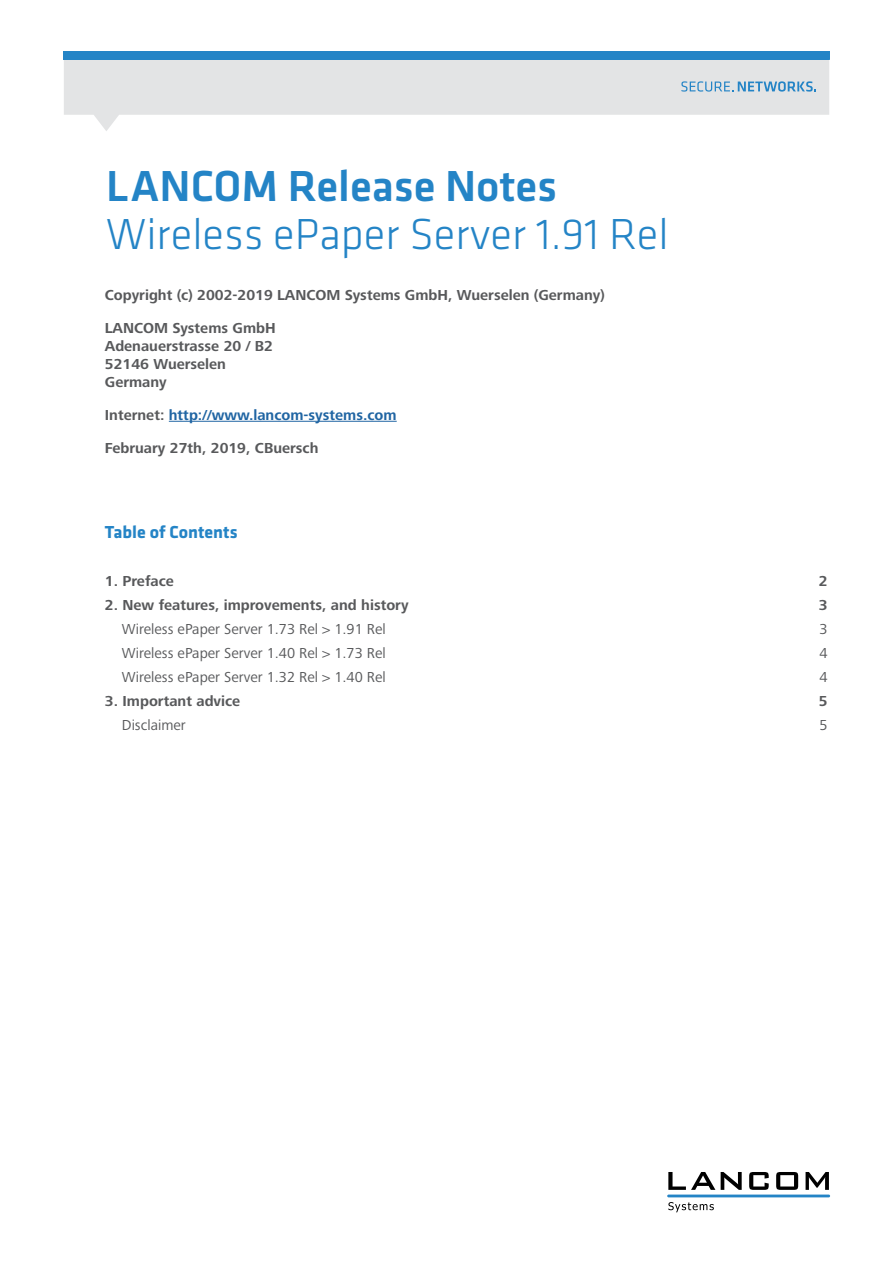
<style>
.page{position:relative;width:893px;height:1263px;background:#fff}
.page>*{position:absolute;margin:0;border:0;box-sizing:border-box;transform-origin:0 0}
.t1{font:300 45px "Klavika Basic";color:#2484c6}
.t2{font:500 45px "Klavika Basic";color:#2484c6}
.t3{font:700 18px "Klavika Basic";color:#2484c6}
.t4{font:700 15px/32.8px "Frutiger Next Pro";color:#58595b}
.t5{font:15px "Frutiger Next Pro";color:#58595b}
.s1{color:#2065a3}
</style>
<div class="page">
<svg style="left:668px;top:1172px;width:47px;height:18px"></svg>
<svg style="left:721px;top:1172px;width:21px;height:18px"></svg>
<svg style="left:749px;top:1172px;width:20px;height:18px"></svg>
<svg style="left:776px;top:1172px;width:22px;height:18px"></svg>
<svg style="left:806px;top:1172px;width:23px;height:18px"></svg>
<svg style="left:668px;top:1202px;width:46px;height:10px"></svg>
<hr style="left:667px;top:1194px;width:163px;height:3px;background:#2484c6">
<svg style="left:64px;top:60px;width:765px;height:71px;fill:#e3e4e5"></svg>
<div style="left:64px;top:51px;width:765px;height:9px;background:#2484c6"></div>
<hr style="left:169px;top:421px;width:228px;height:1px;background:#2065a3">
<svg style="left:681px;top:81px;width:135px;height:11px"></svg>
<h1 class="t2" style="left:106px;top:155px;width:453px">LANCOM Release Notes</h1>
<h1 class="t1" style="left:106px;top:207px;width:564px">Wireless ePaper Server 1.91 Rel</h1>
<p class="t4" style="left:105px;top:279px;width:501px">Copyright (c) 2002-2019 LANCOM Systems GmbH, Wuerselen (Germany)<br>LANCOM Systems GmbH</p>
<p class="t4" style="left:105px;top:337px;width:170px;line-height:18px">Adenauerstrasse 20 / B2<br>52146 Wuerselen<br>Germany</p>
<p class="t4" style="left:105px;top:398px;width:293px">Internet: <span class="s1">http://www.lancom-systems.com<br></span>February 27th, 2019, CBuersch</p>
<p class="t3" style="left:105px;top:519px;width:134px">Table of Contents</p>
<p class="t4" style="left:105px;top:565px;width:70px">1. Preface</p>
<p class="t4" style="left:819px;top:565px;width:10px">2</p>
<p class="t4" style="left:105px;top:589px;width:305px">2. New features, improvements, and history</p>
<p class="t4" style="left:819px;top:589px;width:10px">3</p>
<p class="t5" style="left:122px;top:621px;width:265px">Wireless ePaper Server 1.73 Rel &gt; 1.91 Rel</p>
<p class="t5" style="left:820px;top:621px;width:10px">3</p>
<p class="t5" style="left:122px;top:645px;width:265px">Wireless ePaper Server 1.40 Rel &gt; 1.73 Rel</p>
<p class="t5" style="left:820px;top:645px;width:10px">4</p>
<p class="t5" style="left:122px;top:669px;width:265px">Wireless ePaper Server 1.32 Rel &gt; 1.40 Rel</p>
<p class="t5" style="left:820px;top:669px;width:10px">4</p>
<p class="t4" style="left:105px;top:685px;width:137px">3. Important advice</p>
<p class="t4" style="left:819px;top:685px;width:10px">5</p>
<p class="t5" style="left:122px;top:717px;width:65px">Disclaimer</p>
<p class="t5" style="left:820px;top:717px;width:10px">5</p>
</div>
